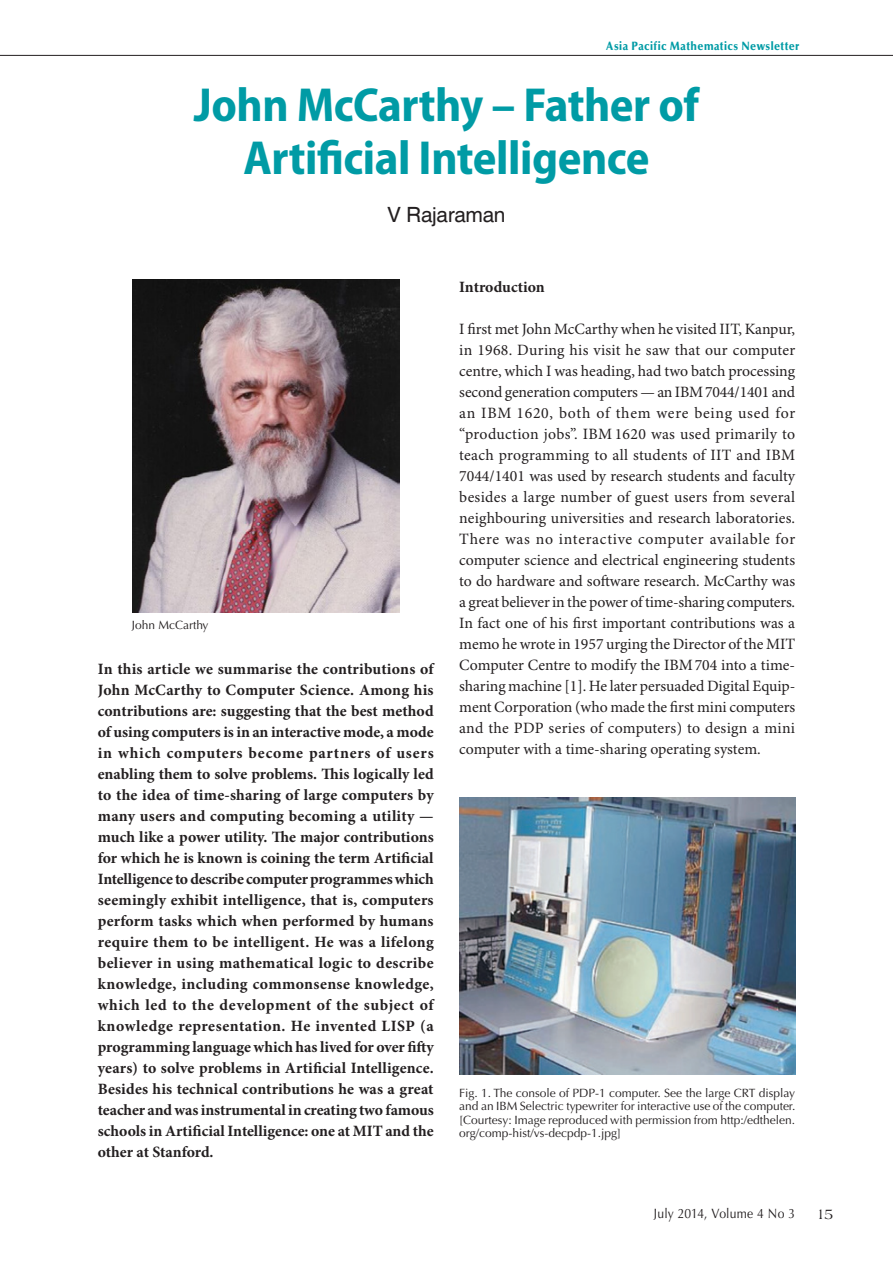
<style>
.page{position:relative;width:893px;height:1263px;background:#fff}
.page>*{position:absolute;margin:0;border:0;box-sizing:border-box;transform-origin:0 0}
.t1{font:700 semi-condensed 48px/52.5px "Myriad Pro";letter-spacing:-.01em;color:#009ba5;text-align:center}
.t2{font:21px "Helvetica";letter-spacing:-.02em;color:#231f20}
.t3{font:700 15.75px/21px "Minion Pro";color:#231f20;text-align:justify}
.t4{font:15.75px/21px "Minion Pro";color:#231f20;text-align:justify}
.t5{font:15px "Americana Std";color:#231f20;scale:.9 1}
.t6{font:13.5px "Optima LT Std";letter-spacing:.01em;color:#231f20;scale:.9 1}
.t7{font:12px/13.5px "Optima LT Std";color:#231f20;text-align:justify}
.t8{font:900 12px "Optima LT Std";letter-spacing:.04em;color:#009ba5;scale:.9 1}
</style>
<div class="page">
<hr style="left:0;top:55px;width:893px;height:1px;background:#231f20">
<img style="left:459px;top:798px;width:336px;height:277px">
<img style="left:132px;top:280px;width:267px;height:332px">
<p class="t8" style="left:606px;top:39px;width:216px">Asia Pacific Mathematics Newsletter</p>
<h1 class="t1" style="left:194px;top:79px;width:507px">John McCarthy – Father of<br>Artificial Intelligence</h1>
<h2 class="t2" style="left:387px;top:202px;width:120px">V Rajaraman</h2>
<p class="t7" style="left:132px;top:619px;width:78px">John McCarthy</p>
<p class="t3" style="left:98px;top:659px;width:337px">In this article we summarise the contributions of John McCarthy to Computer Science. Among his contributions are: suggesting that the best method of using computers is in an interactive mode, a mode in which computers become partners of users enabling them to solve problems. This logically led to the idea of time-sharing of large computers by many users and computing becoming a utility — much like a power utility. The major contributions for which he is known is coining the term Artificial Intelligence to describe computer programmes which seemingly exhibit intelligence, that is, computers perform tasks which when performed by humans require them to be intelligent. He was a lifelong believer in using mathematical logic to describe knowledge, including commonsense knowledge, which led to the development of the subject of knowledge representation. He invented LISP (a programming language which has lived for over fifty years) to solve problems in Artificial Intelligence.<br>Besides his technical contributions he was a great teacher and was instrumental in creating two famous schools in Artificial Intelligence: one at MIT and the other at Stanford.</p>
<p class="t3" style="left:459px;top:277px;width:87px">Introduction</p>
<p class="t4" style="left:459px;top:319px;width:338px">I first met John McCarthy when he visited IIT, Kanpur, in 1968. During his visit he saw that our computer centre, which I was heading, had two batch processing second generation computers — an IBM7044/1401 and an IBM 1620, both of them were being used for “production jobs”. IBM 1620 was used primarily to teach programming to all students of IIT and IBM 7044/1401 was used by research students and faculty besides a large number of guest users from several neighbouring universities and research laboratories.<br>There was no interactive computer available for computer science and electrical engineering students to do hardware and software research. McCarthy was a great believer in the power of time-sharing computers.<br>In fact one of his first important contributions was a memo he wrote in 1957 urging the Director of the MIT Computer Centre to modify the IBM704 into a time&shy;sharing machine [1]. He later persuaded Digital Equip&shy;ment Corporation (who made the first mini computers and the PDP series of computers) to design a mini computer with a time-sharing operating system.</p>
<p class="t7" style="left:459px;top:1086px;width:338px">Fig. 1. The console of PDP-1 computer. See the large CRT display and an IBM Selectric typewriter for interactive use of the computer. [Courtesy: Image reproduced with permission from http:/edthelen. org/comp-hist/vs-decpdp-1.jpg]</p>
<p class="t6" style="left:654px;top:1206px;width:158px">July 2014, Volume 4 No 3</p>
<p class="t5" style="left:816px;top:1206px;width:20px">15</p>
</div>
